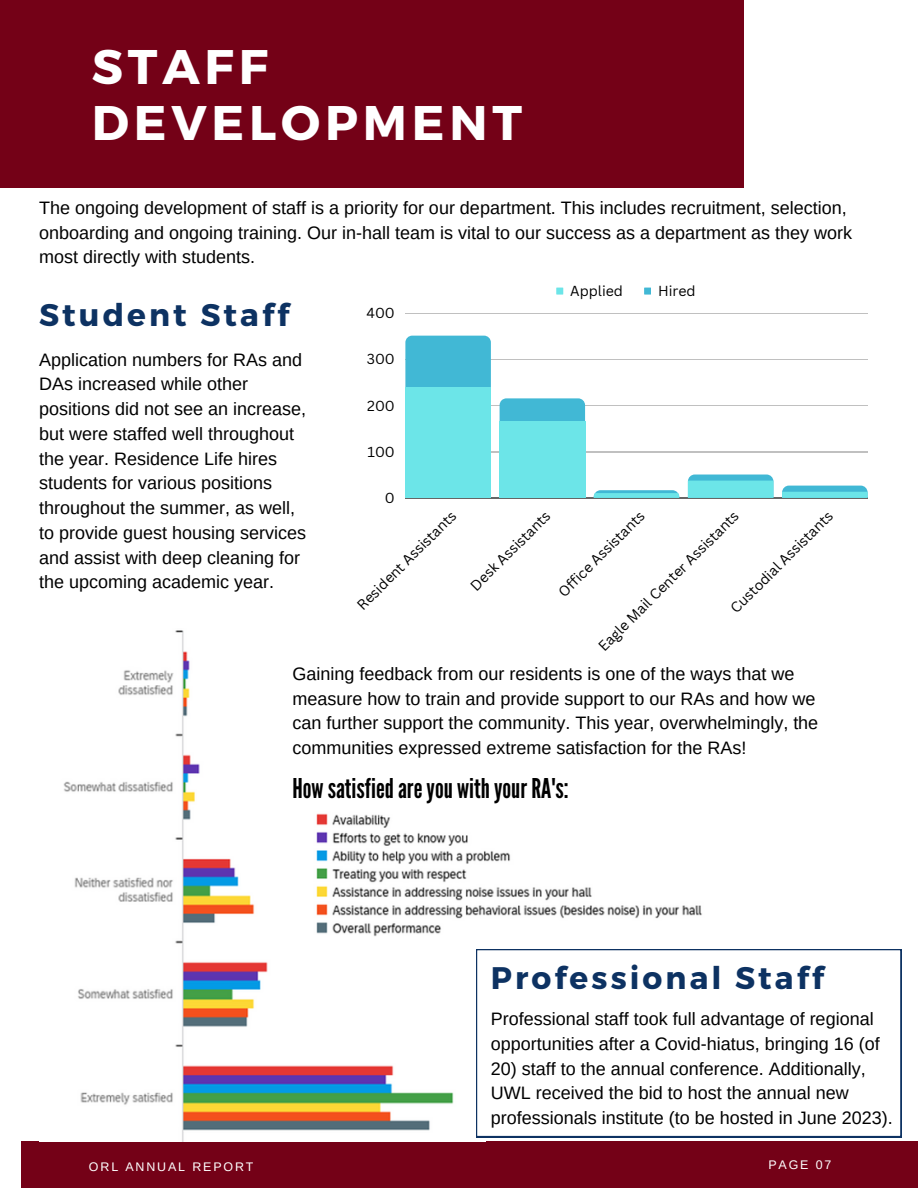
<style>
.page{position:relative;width:918px;height:1188px;background:#fff}
.page>*{position:absolute;margin:0;border:0;box-sizing:border-box;transform-origin:0 0}
.t1{font:700 48.6px "Montserrat";letter-spacing:.1em;color:#fff}
.t2{font:700 31.2px "Montserrat";letter-spacing:.1em;color:#0d3262}
.t3{font:27.15px "League Gothic";color:#000}
.t4{font:18px/24.8px "Arimo";color:#000}
.t5{font:14.1px "Canva Sans";color:#000}
.t6{font:12.45px "Arimo";letter-spacing:.15em;color:#fff}
</style>
<div class="page">
<div style="left:21px;top:1142px;width:897px;height:46px;background:#740117"></div>
<div style="left:0;top:0;width:744px;height:188px;background:#740117"></div>
<img style="left:63px;top:630px;width:423px;height:511px">
<img style="left:292px;top:806px;width:410px;height:144px">
<div style="left:556px;top:288px;width:7px;height:7px;background:#6ce5e8"></div>
<div style="left:644px;top:288px;width:7px;height:7px;background:#41b8d5"></div>
<hr style="left:405px;top:313px;width:463px;height:1px;background:#000">
<hr style="left:405px;top:359px;width:463px;height:1px;background:#000">
<hr style="left:405px;top:405px;width:463px;height:1px;background:#000">
<hr style="left:405px;top:451px;width:463px;height:1px;background:#000">
<hr style="left:405px;top:498px;width:463px;height:1px;background:#000">
<div style="left:405px;top:336px;width:86px;height:52px;background:#41b8d5"></div>
<svg style="left:500px;top:398px;width:85px;height:24px;background:#47bbd6"></svg>
<div style="left:405px;top:388px;width:86px;height:110px;background:#6ce5e8"></div>
<div style="left:500px;top:422px;width:85px;height:76px;background:#6ce5e8"></div>
<svg style="left:594px;top:490px;width:85px;height:8px"></svg>
<svg style="left:688px;top:475px;width:85px;height:23px;background:#62dae3"></svg>
<svg style="left:782px;top:486px;width:86px;height:12px"></svg>
<svg style="left:476px;top:949px;width:425px;height:188px"></svg>
<p class="t1" style="left:92px;top:35px;width:178px">STAFF</p>
<p class="t1" style="left:92px;top:91px;width:432px">DEVELOPMENT</p>
<p class="t4" style="left:39px;top:195px;width:814px">The ongoing development of staff is a priority for our department. This includes recruitment, selection, onboarding and ongoing training. Our in-hall team is vital to our success as a department as they work most directly with students.</p>
<p class="t2" style="left:39px;top:295px;width:252px">Student Staff</p>
<p class="t5" style="left:570px;top:281px;width:54px">Applied</p>
<p class="t5" style="left:658px;top:281px;width:39px">Hired</p>
<p class="t5" style="left:366px;top:303px;width:30px">400</p>
<p class="t5" style="left:367px;top:349px;width:30px">300</p>
<p class="t5" style="left:367px;top:396px;width:29px">200</p>
<p class="t5" style="left:368px;top:442px;width:29px">100</p>
<p class="t5" style="left:385px;top:488px;width:11px">0</p>
<p class="t4" style="left:39px;top:347px;width:269px">Application numbers for RAs and<br>DAs increased while other positions did not see an increase, but were staffed well throughout the year. Residence Life hires students for various positions throughout the summer, as well, to provide guest housing services and assist with deep cleaning for the upcoming academic year.</p>
<p class="t5" style="left:353px;top:600px;width:135px;rotate:-45deg">Resident Assistants</p>
<p class="t5" style="left:466px;top:581px;width:108px;rotate:-45deg">Desk Assistants</p>
<p class="t5" style="left:554px;top:587px;width:116px;rotate:-45deg">Of ice Assistants</p>
<p class="t5" style="left:726px;top:604px;width:140px;rotate:-45deg">Custodial Assistants</p>
<p class="t5" style="left:594px;top:642px;width:193px;rotate:-45deg">Eagle Mail Center Assistants</p>
<p class="t4" style="left:292px;top:661px;width:527px">Gaining feedback from our residents is one of the ways that we measure how to train and provide support to our RAs and how we can further support the community. This year, overwhelmingly, the communities expressed extreme satisfaction for the RAs!</p>
<p class="t3" style="left:292px;top:773px;width:278px">How satisfiedareyou withyourRA's:</p>
<p class="t2" style="left:491px;top:958px;width:335px">Professional Staff</p>
<p class="t4" style="left:491px;top:1007px;width:390px">Professional staff took full advantage of regional opportunities after a Covid-hiatus, bringing 16 (of</p>
<p class="t4" style="left:491px;top:1056px;width:403px">20) staff to the annual conference. Additionally,<br>UWL received the bid to host the annual new professionals institute (to be hosted in June 2023).</p>
<p class="t6" style="left:89px;top:1159px;width:166px">ORL ANNUAL REPORT</p>
<p class="t6" style="left:768px;top:1158px;width:65px">PAGE 07</p>
</div>
